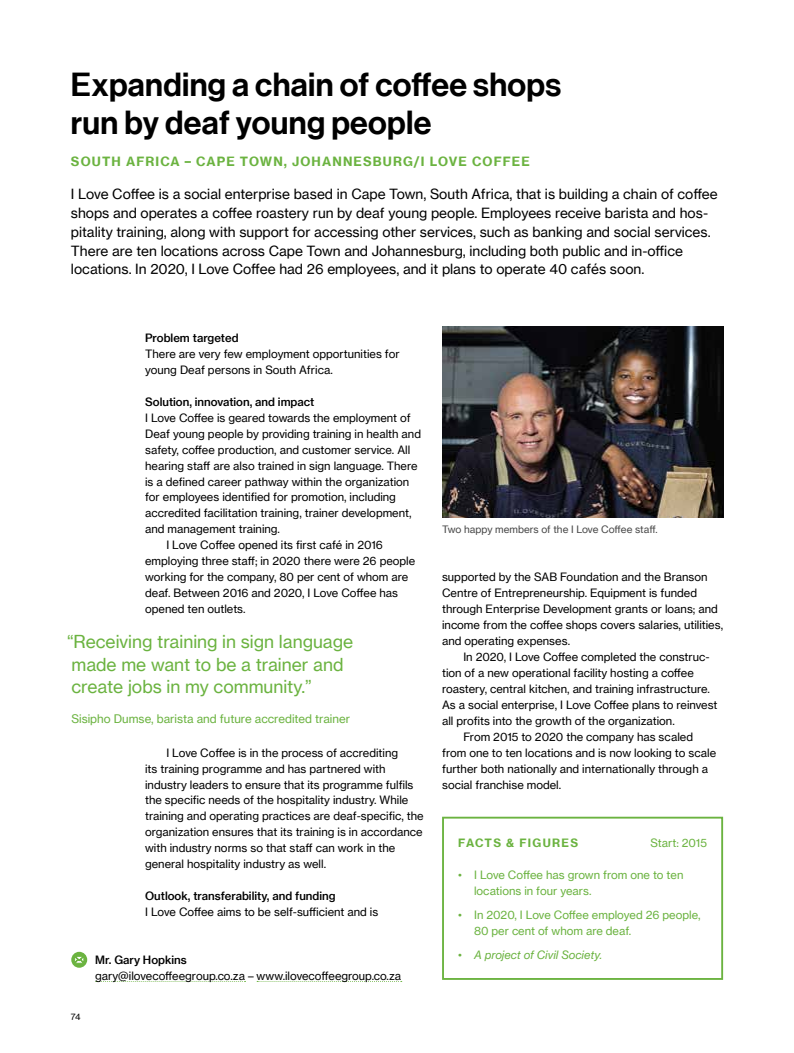
<style>
.page{position:relative;width:794px;height:1053px;background:#fff}
.page>*{position:absolute;margin:0;border:0;box-sizing:border-box;transform-origin:0 0}
.H1-Headline_Practice{font:32.5px/37.5px "N Haas Grotesk DS Pro 65 Md";letter-spacing:.01em;color:#000}
.t1{font:17.5px/22.5px "N Haas Grotesk TX Pro 55 Rg";color:#6bb340}
.P-Subline{font:13.75px/18.8px "N Haas Grotesk TX Pro 55 Rg";color:#000}
.p-Spitzmarke{font:12.5px "N Haas Grotesk TX Pro 75 Bd";letter-spacing:.09em;color:#6bb340}
.t2{font:11.5px "N Haas Grotesk TX Pro 55 Rg";color:#6bb340}
.P-Fliesstext_Einzug{font:11.25px/16px "N Haas Grotesk TX Pro 55 Rg";color:#000}
.P-Fliesstext{font:11.25px/16px "N Haas Grotesk TX Pro 55 Rg";color:#000}
.H2-Facts_Headline{font:11.25px/16px "N Haas Grotesk TX Pro 55 Rg";color:#6bb340}
.P-Zwischenüberschrift{font:11.25px "N Haas Grotesk TX Pro 65 Md";color:#000}
.t3{font:11.25px "N Haas Grotesk TX Pro 56 It";color:#6bb340}
.P-Contact-Name{font:11.25px "N Haas Grotesk TX Pro 65 Md";color:#000}
.H2-Facts_Headline-2{font:11.25px "N Haas Grotesk TX Pro 75 Bd";letter-spacing:.115em;color:#6bb340}
.t4{font:10px "N Haas Grotesk TX Pro 55 Rg";color:#484848}
.t5{font:8.75px "N Haas Grotesk TX Pro 55 Rg";color:#000}
.s1{font-family:"N Haas Grotesk TX Pro 55 Rg"}
</style>
<div class="page">
<svg style="left:71px;top:951px;width:16px;height:16px"></svg>
<svg style="left:74px;top:956px;width:10px;height:7px"></svg>
<div style="left:442px;top:816px;width:281px;height:163px;border:2px solid #6bb340"></div>
<img style="left:442px;top:326px;width:281px;height:191px">
<h1 class="H1-Headline_Practice" style="left:71px;top:66px;width:492px">Expanding a chain of coffee shops run by deaf young people</h1>
<p class="p-Spitzmarke" style="left:71px;top:154px;width:460px">SOUTH AFRICA – CAPE TOWN, JOHANNESBURG/I LOVE COFFEE</p>
<p class="P-Subline" style="left:71px;top:185px;width:648px">I Love Coffee is a social enterprise based in Cape Town, South Africa, that is building a chain of coffee shops and operates a coffee roastery run by deaf young people. Employees receive barista and hos&shy;pitality training, along with support for accessing other services, such as banking and social services.<br>There are ten locations across Cape Town and Johannesburg, including both public and in-office locations. In 2020, I Love Coffee had 26 employees, and it plans to operate 40 cafés soon.</p>
<p class="P-Zwischenüberschrift" style="left:145px;top:331px;width:95px">Problem targeted</p>
<p class="P-Fliesstext" style="left:145px;top:346px;width:256px">There are very few employment opportunities for young Deaf persons in South Africa.</p>
<p class="P-Zwischenüberschrift" style="left:145px;top:394px;width:171px">Solution, innovation, and impact</p>
<p class="P-Fliesstext" style="left:145px;top:409px;width:277px">I Love Coffee is geared towards the employment of Deaf young people by providing training in health and safety, coffee production, and customer service. All hearing staff are also trained in sign language. There is a defined career pathway within the organization for employees identified for promotion, including accredited facilitation training, trainer development, and management training.</p>
<p class="P-Fliesstext_Einzug" style="left:145px;top:537px;width:272px;text-indent:21px">I Love Coffee opened its first café in 2016 employing three staff; in 2020 there were 26 people working for the company, 80 per cent of whom are deaf. Between 2016 and 2020, I Love Coffee has opened ten outlets.</p>
<h2 class="t1" style="left:67px;top:630px;width:288px">“Receiving training in sign language made me want to be a trainer and create jobs in my community.”</h2>
<p class="t2" style="left:71px;top:711px;width:280px">Sisipho Dumse, barista and future accredited trainer</p>
<p class="P-Fliesstext_Einzug" style="left:145px;top:744px;width:280px;text-indent:21px">I Love Coffee is in the process of accrediting<br>its training programme and has partnered with industry leaders to ensure that its programme fulfils the specific needs of the hospitality industry. While training and operating practices are deaf-specific, the organization ensures that its training is in accordance with industry norms so that staff can work in the general hospitality industry as well.</p>
<p class="P-Zwischenüberschrift" style="left:145px;top:889px;width:192px">Outlook, transferability, and funding</p>
<p class="P-Fliesstext" style="left:145px;top:903px;width:235px">I Love Coffee aims to be self-sufficient and is</p>
<p class="t5" style="left:71px;top:1011px;width:11px">74</p>
<p class="P-Contact-Name" style="left:95px;top:952px;width:93px">Mr. Gary Hopkins</p>
<p class="P-Fliesstext" style="left:95px;top:967px;width:307px">gary@ilovecoffeegroup.co.za – www.ilovecoffeegroup.co.za</p>
<p class="t4" style="left:442px;top:523px;width:217px">Two happy members of the I Love Coffee staff.</p>
<p class="P-Fliesstext" style="left:442px;top:569px;width:282px">supported by the SAB Foundation and the Branson Centre of Entrepreneurship. Equipment is funded through Enterprise Development grants or loans; and income from the coffee shops covers salaries, utilities, and operating expenses.</p>
<p class="P-Fliesstext_Einzug" style="left:442px;top:648px;width:277px;text-indent:21px">In 2020, I Love Coffee completed the construc&shy;tion of a new operational facility hosting a coffee roastery, central kitchen, and training infrastructure.<br>As a social enterprise, I Love Coffee plans to reinvest all profits into the growth of the organization.</p>
<p class="P-Fliesstext_Einzug" style="left:442px;top:728px;width:275px;text-indent:21px">From 2015 to 2020 the company has scaled from one to ten locations and is now looking to scale further both nationally and internationally through a social franchise model.</p>
<h2 class="H2-Facts_Headline-2" style="left:458px;top:835px;width:121px">FACTS &amp; FIGURES</h2>
<h2 class="H2-Facts_Headline" style="left:650px;top:834px;width:58px">Start: 2015</h2>
<p class="H2-Facts_Headline" style="left:474px;top:866px;width:211px;text-indent:-16px">• I Love Coffee has grown from one to ten locations in four years.</p>
<p class="H2-Facts_Headline" style="left:474px;top:906px;width:228px;text-indent:-16px">• In 2020, I Love Coffee employed 26 people,<br>80 per cent of whom are deaf.</p>
<p class="t3" style="left:458px;top:947px;width:146px"><span class="s1">•</span> A project of Civil Society.</p>
</div>
